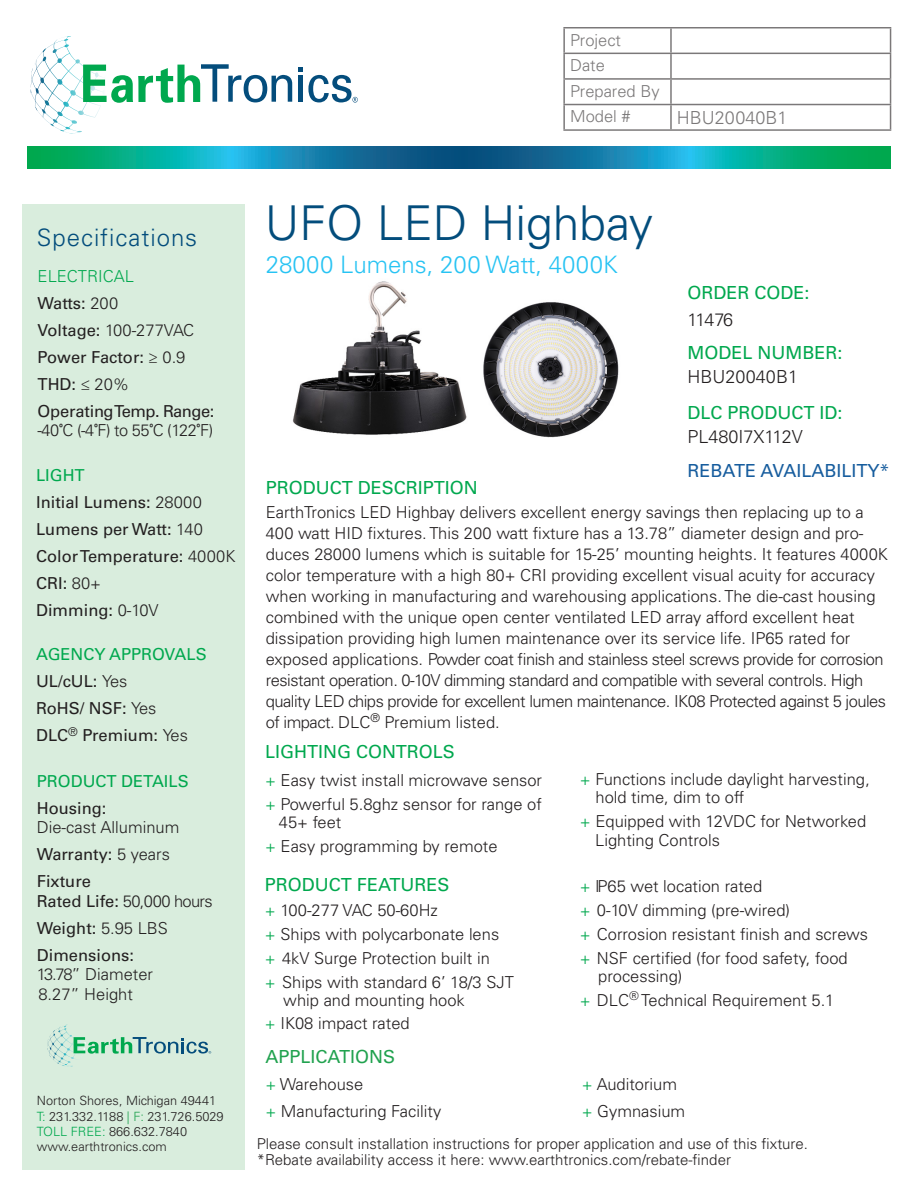
<style>
.page{position:relative;width:918px;height:1188px;background:#fff}
.page>*{position:absolute;margin:0;border:0;box-sizing:border-box;transform-origin:0 0}
.t1{font:300 48px "Univers LT Std";color:#034d7c}
.t2{font:300 24px "Univers LT Std";color:#27c3f3}
.t3{font:300 24px "Univers LT Std";letter-spacing:.04em;color:#034d7c}
.t4{font:18px "Univers LT Std";color:#00a84e}
.t5{font:300 18px "Univers LT Std";color:#231f20}
.t6{font:18px "Univers LT Std";color:#175d9e}
.t7{font:18px "Univers LT Std";color:#21a24f}
.t8{font:300 16.5px/21px "Univers LT Std";color:#231f20}
.t9{font:16.5px/27px "Univers LT Std";color:#231f20}
.t10{font:16.5px/27px "Univers LT Std";color:#00a84e}
.t11{font:16.5px/27px "Univers LT Std";letter-spacing:-.03em;color:#231f20}
.t12{font:300 16.5px "Univers LT Std";letter-spacing:-.04em;color:#231f20}
.t13{font:300 15px "Univers LT Std";color:#231f20}
.t14{font:300 12.75px/15.3px "Univers LT Std";color:#231f20}
.s1{font-weight:300;color:#00a84e}
.s2{font-weight:300}
.s3{font-family:"Adelle Sans Cnd";font-weight:400}
.s4{color:#00a84e}
.s5{color:#231f20}
.s6{font-weight:300;color:#231f20}
.s7{font-weight:400}
.s8{color:#21a24f}
</style>
<div class="page">
<div style="left:22px;top:204px;width:223px;height:965px;background:#d9eddd"></div>
<svg style="left:27px;top:146px;width:864px;height:22px"></svg>
<svg style="left:47px;top:1025px;width:20px;height:23px"></svg>
<svg style="left:74px;top:1037px;width:137px;height:17px"></svg>
<svg style="left:31px;top:36px;width:39px;height:53px"></svg>
<svg style="left:83px;top:64px;width:209px;height:39px"></svg>
<svg style="left:298px;top:67px;width:60px;height:36px"></svg>
<hr style="left:563px;top:27px;width:108px;height:2px;background:#231f20">
<hr style="left:563px;top:28px;width:2px;height:25px;background:#231f20">
<hr style="left:671px;top:27px;width:220px;height:2px;background:#231f20">
<hr style="left:670px;top:28px;width:2px;height:25px;background:#231f20">
<hr style="left:563px;top:53px;width:108px;height:1px;background:#231f20">
<hr style="left:563px;top:54px;width:2px;height:24px;background:#231f20">
<hr style="left:671px;top:53px;width:220px;height:1px;background:#231f20">
<hr style="left:670px;top:54px;width:2px;height:24px;background:#231f20">
<hr style="left:563px;top:78px;width:108px;height:2px;background:#231f20">
<hr style="left:563px;top:80px;width:2px;height:24px;background:#231f20">
<hr style="left:671px;top:78px;width:220px;height:2px;background:#231f20">
<hr style="left:670px;top:80px;width:2px;height:24px;background:#231f20">
<hr style="left:563px;top:104px;width:108px;height:1px;background:#231f20">
<hr style="left:563px;top:105px;width:2px;height:24px;background:#231f20">
<hr style="left:671px;top:104px;width:220px;height:1px;background:#231f20">
<hr style="left:670px;top:105px;width:2px;height:24px;background:#231f20">
<svg style="left:890px;top:28px;width:1px;height:101px"></svg>
<hr style="left:563px;top:129px;width:108px;height:2px;background:#231f20">
<hr style="left:671px;top:129px;width:220px;height:2px;background:#231f20">
<img style="left:292px;top:281px;width:327px;height:157px">
<p class="t8" style="left:570px;top:27px;width:91px;line-height:25.7px">Project<br>Date<br>Prepared By<br>Model #</p>
<p class="t5" style="left:677px;top:106px;width:112px">HBU20040B1</p>
<p class="t3" style="left:37px;top:223px;width:162px">Specifications</p>
<p class="t9" style="left:38px;top:263px;width:158px"><span class="s1">ELECTRICAL<br></span>Watts: <span class="s2">200<br></span>Voltage: <span class="s2">100-277VAC</span></p>
<p class="t9" style="left:38px;top:344px;width:149px">Power Factor: <span class="s2">≥ 0.9</span></p>
<p class="t11" style="left:38px;top:371px;width:178px">THD: <span class="s2">≤ 20%<br></span>Operating Temp. Range:</p>
<p class="t8" style="left:38px;top:420px;width:177px">-40<span class="s3">°</span>C (-4<span class="s3">°</span>F) to 55<span class="s3">°</span>C (122<span class="s3">°</span>F)</p>
<p class="t9" style="left:36px;top:461px;width:168px"><span class="s4">LIGHT<br></span>Initial Lumens: <span class="s2">28000<br></span>Lumens per Watt: <span class="s2">140</span></p>
<p class="t9" style="left:36px;top:542px;width:201px">Color Temperature: <span class="s2">4000K</span></p>
<p class="t9" style="left:36px;top:569px;width:124px">CRI: <span class="s2">80+<br></span>Dimming: <span class="s2">0-10V</span></p>
<p class="t10" style="left:36px;top:640px;width:172px">AGENCY APPROVALS<br><span class="s5">UL/cUL:</span> <span class="s6">Yes</span></p>
<p class="t9" style="left:36px;top:694px;width:122px">RoHS/ NSF: <span class="s2">Yes</span></p>
<p class="t9" style="left:36px;top:721px;width:153px">DLC<sup>®</sup> Premium: <span class="s2">Yes</span></p>
<p class="t10" style="left:37px;top:767px;width:153px">PRODUCT DETAILS<br><span class="s5">Housing:</span></p>
<p class="t8" style="left:37px;top:814px;width:144px;line-height:27px">Die-cast Alluminum<br><span class="s7">Warranty:</span> 5 years</p>
<p class="t9" style="left:37px;top:868px;width:56px">Fixture</p>
<p class="t12" style="left:37px;top:891px;width:177px"><span class="s7">Rated Life:</span> 50,000 hours</p>
<p class="t9" style="left:37px;top:914px;width:133px">Weight: <span class="s2">5.95 LBS</span></p>
<p class="t9" style="left:37px;top:941px;width:99px">Dimensions:</p>
<p class="t8" style="left:37px;top:964px;width:118px">13.78” Diameter</p>
<p class="t8" style="left:38px;top:983px;width:96px">8.27” Height</p>
<p class="t14" style="left:37px;top:1093px;width:188px">Norton Shores, Michigan 49441<br><span class="s4">T:</span> 231.332.1188 <span class="s8">| F:</span> 231.726.5029<br><span class="s4">TOLL FREE:</span> 866.632.7840 www.earthtronics.com</p>
<p class="t1" style="left:265px;top:194px;width:390px">UFO LED Highbay</p>
<p class="t2" style="left:266px;top:250px;width:353px">28000 Lumens, 200 Watt, 4000K</p>
<p class="t4" style="left:688px;top:282px;width:124px">ORDER CODE:</p>
<p class="t5" style="left:688px;top:308px;width:47px">11476</p>
<p class="t4" style="left:688px;top:342px;width:157px">MODEL NUMBER:</p>
<p class="t5" style="left:688px;top:365px;width:112px">HBU20040B1</p>
<p class="t4" style="left:688px;top:402px;width:157px">DLC PRODUCT ID:</p>
<p class="t5" style="left:688px;top:425px;width:117px">PL480I7X112V</p>
<p class="t6" style="left:688px;top:460px;width:203px">REBATE AVAILABILITY*</p>
<p class="t4" style="left:266px;top:477px;width:214px">PRODUCT DESCRIPTION</p>
<p class="t8" style="left:266px;top:502px;width:624px">EarthTronics LED Highbay delivers excellent energy savings then replacing up to a 400 watt HID fixtures. This 200 watt fixture has a 13.78” diameter design and pro&shy;duces 28000 lumens which is suitable for 15-25’ mounting heights. It features 4000K color temperature with a high 80+ CRI providing excellent visual acuity for accuracy when working in manufacturing and warehousing applications. The die-cast housing combined with the unique open center ventilated LED array afford excellent heat dissipation providing high lumen maintenance over its service life. IP65 rated for exposed applications. Powder coat finish and stainless steel screws provide for corrosion resistant operation. 0-10V dimming standard and compatible with several controls. High quality LED chips provide for excellent lumen maintenance. IK08 Protected against 5 joules of impact. DLC<sup>®</sup> Premium listed.</p>
<p class="t4" style="left:265px;top:741px;width:191px">LIGHTING CONTROLS</p>
<p class="t8" style="left:265px;top:770px;width:278px"><span class="s4">+</span> Easy twist install microwave sensor</p>
<p class="t8" style="left:279px;top:795px;width:264px;line-height:18px;text-indent:-14px"><span class="s4">+</span> Powerful 5.8ghz sensor for range of<br>45+ feet</p>
<p class="t8" style="left:265px;top:836px;width:234px"><span class="s4">+</span> Easy programming by remote</p>
<p class="t4" style="left:265px;top:874px;width:186px">PRODUCT FEATURES</p>
<p class="t8" style="left:265px;top:900px;width:174px"><span class="s4">+</span> 100-277 VAC 50-60Hz</p>
<p class="t8" style="left:265px;top:924px;width:236px"><span class="s4">+</span> Ships with polycarbonate lens</p>
<p class="t8" style="left:265px;top:948px;width:226px"><span class="s4">+</span> 4kV Surge Protection built in</p>
<p class="t8" style="left:265px;top:972px;width:250px"><span class="s4">+</span> Ships with standard 6’ 18/3 SJT</p>
<p class="t8" style="left:283px;top:990px;width:183px">whip and mounting hook</p>
<p class="t8" style="left:265px;top:1012px;width:146px"><span class="s4">+</span> IK08 impact rated</p>
<p class="t8" style="left:596px;top:770px;width:276px;line-height:18px;text-indent:-16px"><span class="s4">+</span> Functions include daylight harvesting, hold time, dim to off</p>
<p class="t8" style="left:595px;top:811px;width:273px;line-height:19.5px;text-indent:-15px"><span class="s4">+</span> Equipped with 12VDC for Networked<br>Lighting Controls</p>
<p class="t8" style="left:580px;top:875px;width:184px"><span class="s4">+</span> IP65 wet location rated</p>
<p class="t8" style="left:580px;top:899px;width:212px"><span class="s4">+</span> 0-10V dimming (pre-wired)</p>
<p class="t8" style="left:580px;top:923px;width:290px"><span class="s4">+</span> Corrosion resistant finish and screws</p>
<p class="t8" style="left:598px;top:949px;width:251px;line-height:18px;text-indent:-18px"><span class="s4">+</span> NSF certified (for food safety, food processing)</p>
<p class="t8" style="left:580px;top:989px;width:256px"><span class="s4">+</span> DLC<sup>®</sup> Technical Requirement 5.1</p>
<p class="t7" style="left:265px;top:1046px;width:131px">APPLICATIONS</p>
<p class="t8" style="left:265px;top:1070px;width:178px;line-height:27px"><span class="s4">+</span> Warehouse<br><span class="s4">+</span> Manufacturing Facility</p>
<p class="t8" style="left:582px;top:1074px;width:97px"><span class="s4">+</span> Auditorium</p>
<p class="t8" style="left:582px;top:1101px;width:105px"><span class="s4">+</span> Gymnasium</p>
<p class="t13" style="left:257px;top:1135px;width:553px">Please consult installation instructions for proper application and use of this fixture.</p>
<p class="t13" style="left:257px;top:1151px;width:476px">*Rebate availability access it here: www.earthtronics.com/rebate-finder</p>
</div>
